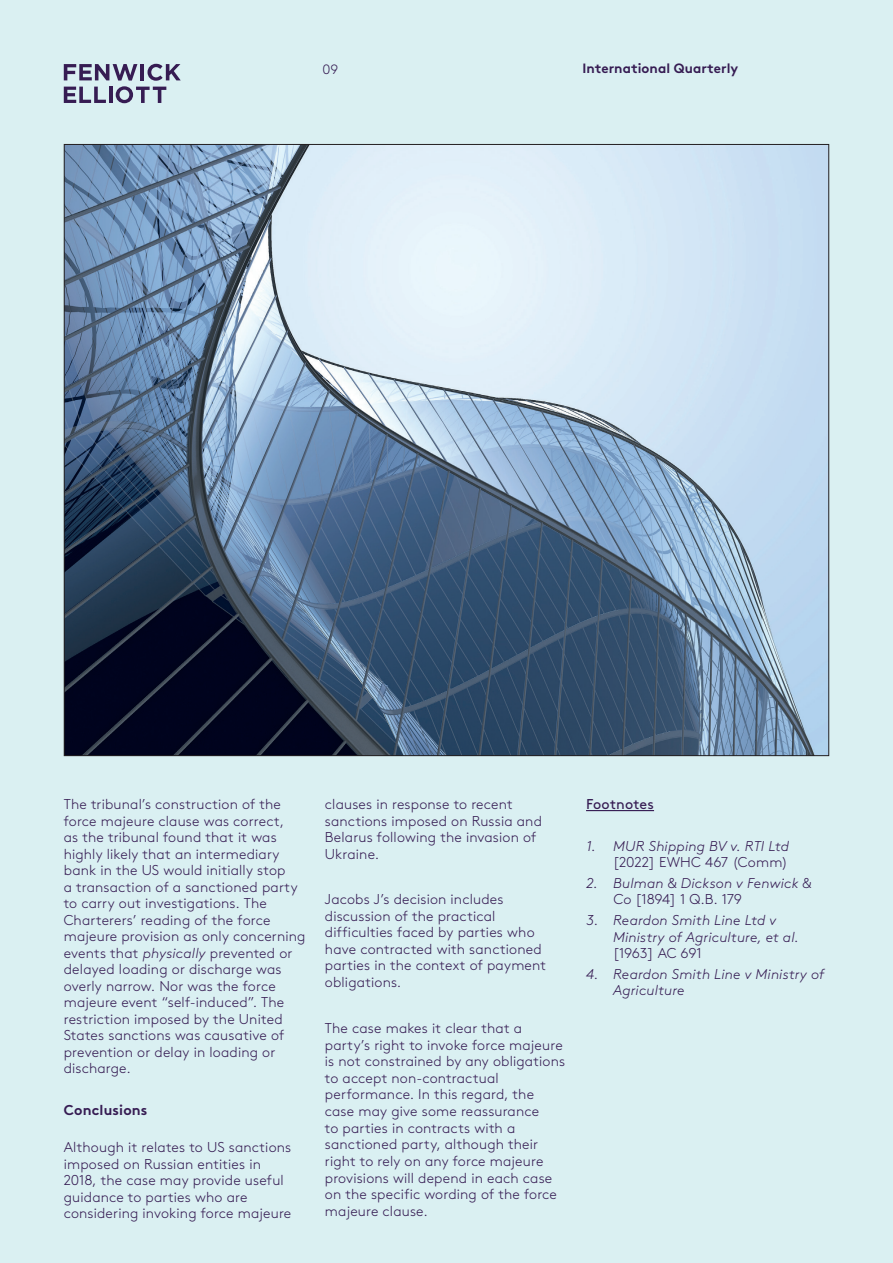
<style>
.page{position:relative;width:893px;height:1263px;background:#daf0f2}
.page>*{position:absolute;margin:0;border:0;box-sizing:border-box;transform-origin:0 0}
.t1{font:300 14.25px/16.5px "Brown";letter-spacing:.01em;color:#361c53}
.t2{font:italic 300 14.25px/16.5px "Brown";letter-spacing:.01em;color:#361c53}
.t3{font:700 14.25px "Brown";letter-spacing:.01em;color:#361c53}
.t4{font:300 14.25px "Brown";letter-spacing:-.02em;color:#361c53}
.t5{font:14.25px "Brown";letter-spacing:.015em;color:#361c53}
.t6{font:700 13.5px "Brown";letter-spacing:.005em;color:#361c53}
.t7{font:300 13.5px "Brown";color:#361c53}
.s1{font-style:italic}
.s2{font-style:normal}
</style>
<div class="page">
<svg style="left:64px;top:64px;width:117px;height:39px"></svg>
<hr style="left:586px;top:810px;width:68px;height:1px;background:#361c53">
<img style="left:66px;top:146px;width:761px;height:608px">
<p class="t7" style="left:323px;top:59px;width:17px">09</p>
<p class="t6" style="left:583px;top:58px;width:157px">International Quarterly</p>
<p class="t1" style="left:64px;top:795px;width:243px">The tribunal’s construction of the force majeure clause was correct,<br>as the tribunal found that it was highly likely that an intermediary bank in the US would initially stop<br>a transaction of a sanctioned party to carry out investigations. The<br>Charterers’ reading of the force majeure provision as only concerning events that <span class="s1">physically</span> prevented or delayed loading or discharge was overly narrow. Nor was the force majeure event “self-induced”. The restriction imposed by the United<br>States sanctions was causative of prevention or delay in loading or discharge.</p>
<p class="t3" style="left:64px;top:1098px;width:85px">Conclusions</p>
<p class="t1" style="left:64px;top:1138px;width:229px">Although it relates to US sanctions imposed on Russian entities in<br>2018, the case may provide useful guidance to parties who are considering invoking force majeure</p>
<p class="t1" style="left:325px;top:795px;width:219px">clauses in response to recent sanctions imposed on Russia and<br>Belarus following the invasion of<br>Ukraine.</p>
<p class="t1" style="left:325px;top:890px;width:223px">Jacobs J’s decision includes discussion of the practical difficulties faced by parties who have contracted with sanctioned parties in the context of payment obligations.</p>
<p class="t1" style="left:325px;top:1018px;width:242px">The case makes it clear that a party’s right to invoke force majeure is not constrained by any obligations to accept non-contractual performance. In this regard, the case may give some reassurance<br>to parties in contracts with a sanctioned party, although their right to rely on any force majeure provisions will depend in each case on the specific wording of the force majeure clause.</p>
<p class="t5" style="left:586px;top:793px;width:69px">Footnotes</p>
<p class="t2" style="left:586px;top:836px;width:205px">1. MUR Shipping BV v. RTI Ltd</p>
<p class="t1" style="left:613px;top:853px;width:176px">[2022] EWHC 467 (Comm)</p>
<p class="t2" style="left:613px;top:874px;width:200px;text-indent:-27px">2. Bulman &amp; Dickson v Fenwick &amp;<br>Co <span class="s2">[1894] 1 Q.B. 179</span></p>
<p class="t2" style="left:613px;top:911px;width:187px;text-indent:-27px">3. Reardon Smith Line Ltd v<br>Ministry of Agriculture, et al.</p>
<p class="t4" style="left:613px;top:943px;width:90px">[1963] AC 691</p>
<p class="t2" style="left:613px;top:965px;width:213px;text-indent:-27px">4. Reardon Smith Line v Ministry of<br>Agriculture</p>
</div>
